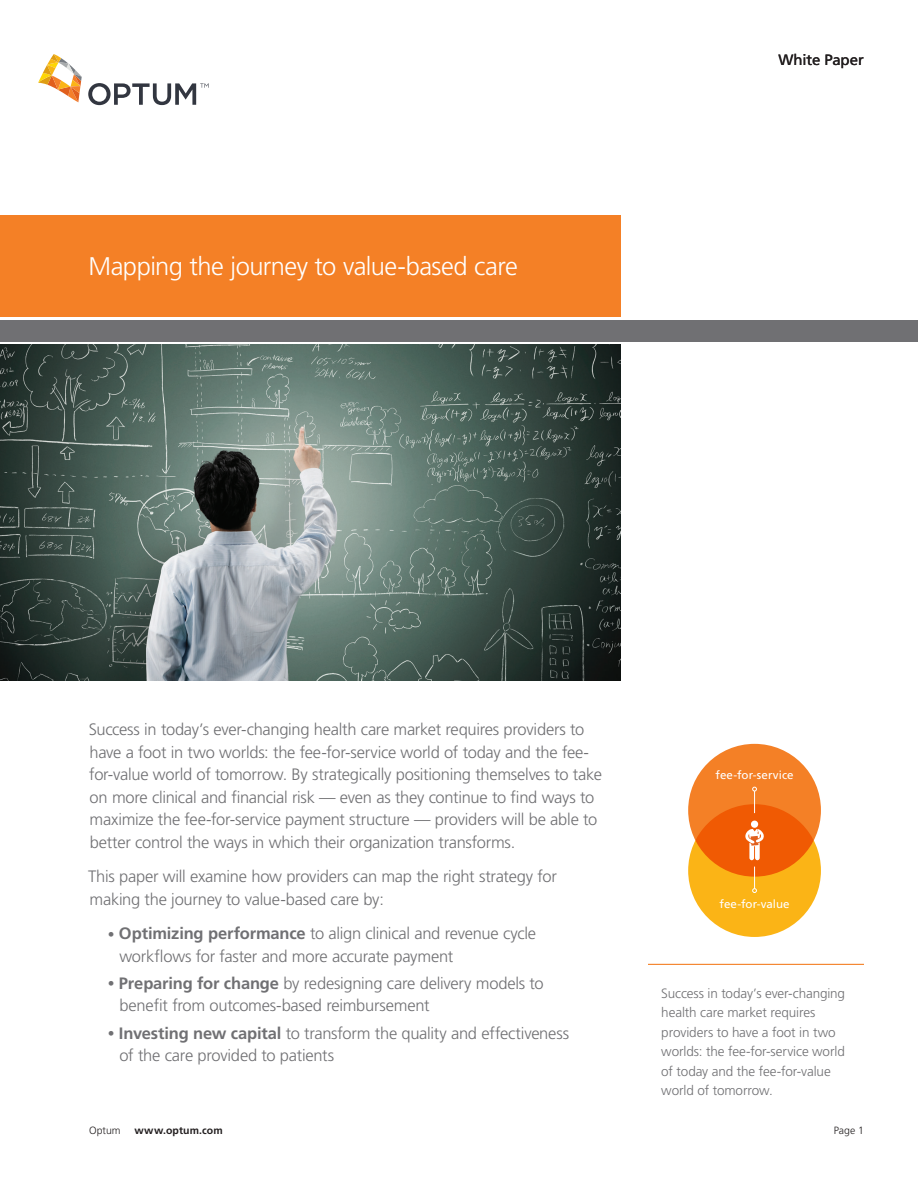
<style>
.page{position:relative;width:918px;height:1188px;background:#fff}
.page>*{position:absolute;margin:0;border:0;box-sizing:border-box;transform-origin:0 0}
.t1{font:300 25.5px "Frutiger LT Std";letter-spacing:-.02em;color:#fff}
.t2{font:300 16.5px/22.5px "Frutiger LT Std";letter-spacing:-.015em;color:#707073}
.t3{font:15px "Frutiger LT Std";letter-spacing:-.005em;color:#231f20}
.t4{font:300 13.5px/19.5px "Frutiger LT Std";letter-spacing:-.01em;color:#707073}
.t5{font:11.55px "Frutiger LT Std";letter-spacing:.005em;color:#fff}
.t6{font:700 10.5px "Frutiger LT Std";letter-spacing:.01em;color:#231f20}
.t7{font:300 10.5px "Frutiger LT Std";color:#231f20}
.s1{font-size:13.5px}
.s2{font-weight:700}
</style>
<div class="page">
<img style="left:0;top:345px;width:621px;height:336px">
<svg style="left:38px;top:54px;width:44px;height:48px"></svg>
<svg style="left:88px;top:83px;width:121px;height:22px"></svg>
<div style="left:0;top:215px;width:621px;height:101px;background:#f48026"></div>
<div style="left:0;top:320px;width:918px;height:21px;background:#707073"></div>
<hr style="left:648px;top:964px;width:216px;height:1px;background:#f48026">
<div style="left:688px;top:744px;width:133px;height:133px;background:#f48026;border-radius:50%"></div>
<svg style="left:688px;top:804px;width:133px;height:133px;background:#f68f0f"></svg>
<svg style="left:752px;top:867px;width:5px;height:26px"></svg>
<svg style="left:752px;top:787px;width:5px;height:26px"></svg>
<div style="left:751px;top:821px;width:7px;height:7px;background:#fff;border-radius:50%"></div>
<svg style="left:745px;top:829px;width:19px;height:31px"></svg>
<h1 class="t1" style="left:89px;top:252px;width:431px">Mapping the journey to value-based care</h1>
<p class="t3" style="left:778px;top:51px;width:87px">White Paper</p>
<p class="t2" style="left:89px;top:719px;width:515px">Success in today’s ever-changing health care market requires providers to have a foot in two worlds: the fee-for-service world of today and the fee&shy;for-value world of tomorrow. By strategically positioning themselves to take on more clinical and financial risk — even as they continue to find ways to maximize the fee-for-service payment structure — providers will be able to better control the ways in which their organization transforms.</p>
<p class="t2" style="left:88px;top:866px;width:470px">This paper will examine how providers can map the right strategy for making the journey to value-based care by:</p>
<p class="t2" style="left:119px;top:923px;width:418px;text-indent:-11px"><span class="s1">•</span> <span class="s2">Optimizing performance</span> to align clinical and revenue cycle workflows for faster and more accurate payment</p>
<p class="t2" style="left:120px;top:972px;width:426px;text-indent:-12px"><span class="s1">•</span> <span class="s2">Preparing for change</span> by redesigning care delivery models to benefit from outcomes-based reimbursement</p>
<p class="t2" style="left:120px;top:1022px;width:451px;text-indent:-12px"><span class="s1">•</span> <span class="s2">Investing new capital</span> to transform the quality and effectiveness of the care provided to patients</p>
<p class="t7" style="left:89px;top:1124px;width:33px">Optum</p>
<p class="t6" style="left:135px;top:1124px;width:90px">www.optum.com</p>
<p class="t5" style="left:716px;top:768px;width:79px">fee-for-service</p>
<p class="t5" style="left:720px;top:897px;width:72px">fee-for-value</p>
<p class="t4" style="left:661px;top:983px;width:185px">Success in today’s ever-changing health care market requires providers to have a foot in two worlds: the fee-for-service world of today and the fee-for-value world of tomorrow.</p>
<p class="t7" style="left:834px;top:1124px;width:32px">Page 1</p>
</div>
